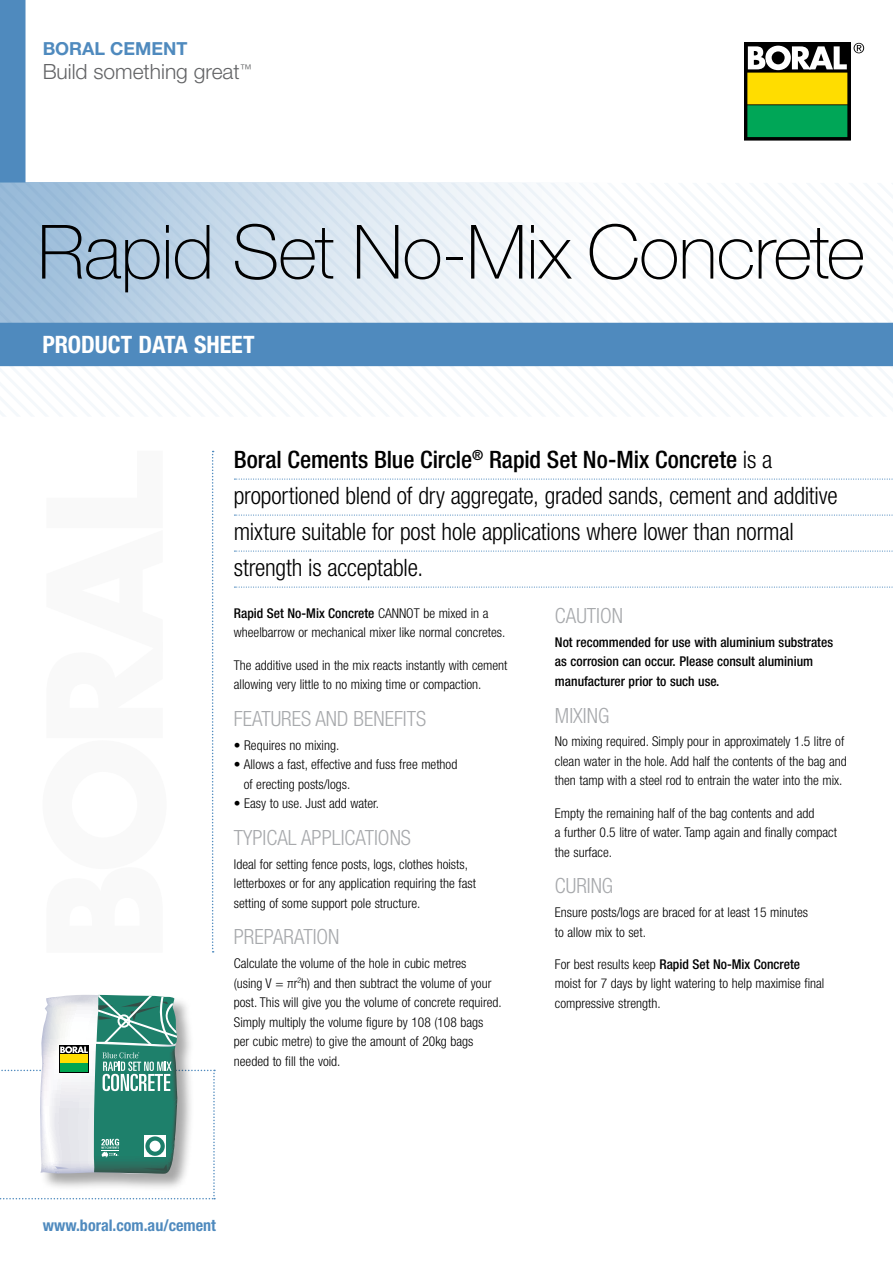
<style>
.page{position:relative;width:893px;height:1263px;background:#fff}
.page>*{position:absolute;margin:0;border:0;box-sizing:border-box;transform-origin:0 0}
.t1{font:100 75px "Helvetica Neue LT Std";letter-spacing:-.015em;color:#000}
.t2{font:300 condensed 24px/36px "Helvetica Neue LT Std";letter-spacing:-.01em;color:#000}
.t3{font:700 condensed 24px "Helvetica Neue LT Std";color:#fff}
.t4{font:300 condensed 21px "Helvetica Neue LT Std";color:#a7a9ac}
.t5{font:300 21px "Helvetica Neue LT Std";color:#636466}
.t6{font:700 18px "Helvetica Neue LT Std";color:#4f8abe}
.t7{font:700 condensed 16.05px "Helvetica Neue LT Std";color:#4f8abe}
.t8{font:300 condensed 13.5px/19.5px "Helvetica Neue LT Std";color:#000}
.t9{font:500 condensed 13.5px/19.5px "Helvetica Neue LT Std";color:#000}
.s1{font-weight:500}
</style>
<div class="page">
<div style="left:0;top:0;width:26px;height:183px;background:#4f8abe"></div>
<svg style="left:746px;top:45px;width:102px;height:93px"></svg>
<div style="left:744px;top:43px;width:106px;height:97px;border:1px solid #000"></div>
<div style="left:748px;top:73px;width:99px;height:31px;background:#fd0"></div>
<div style="left:748px;top:106px;width:99px;height:31px;background:#00a657"></div>
<svg style="left:748px;top:46px;width:99px;height:24px"></svg>
<svg style="left:854px;top:43px;width:10px;height:10px"></svg>
<svg style="left:212px;top:451px;width:2px;height:501px"></svg>
<svg style="left:0;top:183px;width:893px;height:233px"></svg>
<div style="left:0;top:323px;width:893px;height:43px;background:#4f8abe"></div>
<svg style="left:234px;top:478px;width:659px;height:2px"></svg>
<svg style="left:234px;top:514px;width:659px;height:2px"></svg>
<svg style="left:234px;top:550px;width:659px;height:2px"></svg>
<svg style="left:234px;top:586px;width:659px;height:2px"></svg>
<svg style="left:0;top:995px;width:215px;height:204px"></svg>
<h3 class="t6" style="left:43px;top:38px;width:147px">BORAL CEMENT</h3>
<h3 class="t5" style="left:43px;top:59px;width:211px">Build something great<sup>™</sup></h3>
<h1 class="t1" style="left:37px;top:209px;width:829px">Rapid Set No-Mix Concrete</h1>
<h2 class="t3" style="left:43px;top:330px;width:214px">Product Data Sheet</h2>
<h2 class="t2" style="left:234px;top:441px;width:605px"><span class="s1">Boral Cements Blue Circle</span><sup>®</sup> <span class="s1">Rapid Set No-Mix Concrete</span> is a proportioned blend of dry aggregate, graded sands, cement and additive mixture suitable for post hole applications where lower than normal strength is acceptable.</h2>
<p class="t8" style="left:234px;top:603px;width:273px"><span class="s1">Rapid Set No-Mix Concrete</span> CANNOT be mixed in a wheelbarrow or mechanical mixer like normal concretes.</p>
<p class="t8" style="left:234px;top:655px;width:275px">The additive used in the mix reacts instantly with cement allowing very little to no mixing time or compaction.</p>
<h3 class="t4" style="left:234px;top:706px;width:194px">Features an d Benefits</h3>
<p class="t8" style="left:234px;top:735px;width:107px">• Requires no mixing.</p>
<p class="t8" style="left:244px;top:754px;width:215px;text-indent:-10px">• Allows a fast, effective and fuss free method of erecting posts/logs.</p>
<p class="t8" style="left:234px;top:793px;width:147px">• Easy to use. Just add water.</p>
<h3 class="t4" style="left:234px;top:825px;width:179px">Typical Applications</h3>
<p class="t8" style="left:234px;top:854px;width:244px">Ideal for setting fence posts, logs, clothes hoists, letterboxes or for any application requiring the fast setting of some support pole structure.</p>
<h3 class="t4" style="left:234px;top:925px;width:95px">Preparation</h3>
<p class="t8" style="left:234px;top:953px;width:269px">Calculate the volume of the hole in cubic metres<br>(using V = πr<sup>2</sup>h) and then subtract the volume of your post. This will give you the volume of concrete required.<br>Simply multiply the volume figure by 108 (108 bags per cubic metre) to give the amount of 20kg bags needed to fill the void.</p>
<h3 class="t4" style="left:555px;top:604px;width:57px">Caution</h3>
<p class="t9" style="left:555px;top:632px;width:280px">Not recommended for use with aluminium substrates as corrosion can occur. Please consult aluminium manufacturer prior to such use.</p>
<h3 class="t4" style="left:555px;top:703px;width:56px">Mixing</h3>
<p class="t8" style="left:555px;top:732px;width:293px">No mixing required. Simply pour in approximately 1.5 litre of clean water in the hole. Add half the contents of the bag and then tamp with a steel rod to entrain the water into the mix.</p>
<p class="t8" style="left:555px;top:803px;width:283px">Empty the remaining half of the bag contents and add<br>a further 0.5 litre of water. Tamp again and finally compact the surface.</p>
<h3 class="t4" style="left:555px;top:874px;width:60px">Curing</h3>
<p class="t8" style="left:555px;top:902px;width:255px">Ensure posts/logs are braced for at least 15 minutes to allow mix to set.</p>
<p class="t8" style="left:555px;top:954px;width:271px">For best results keep <span class="s1">Rapid Set No-Mix Concrete </span>moist for 7 days by light watering to help maximise final compressive strength.</p>
<p class="t7" style="left:43px;top:1215px;width:175px">www.boral.com.au/cement</p>
</div>
